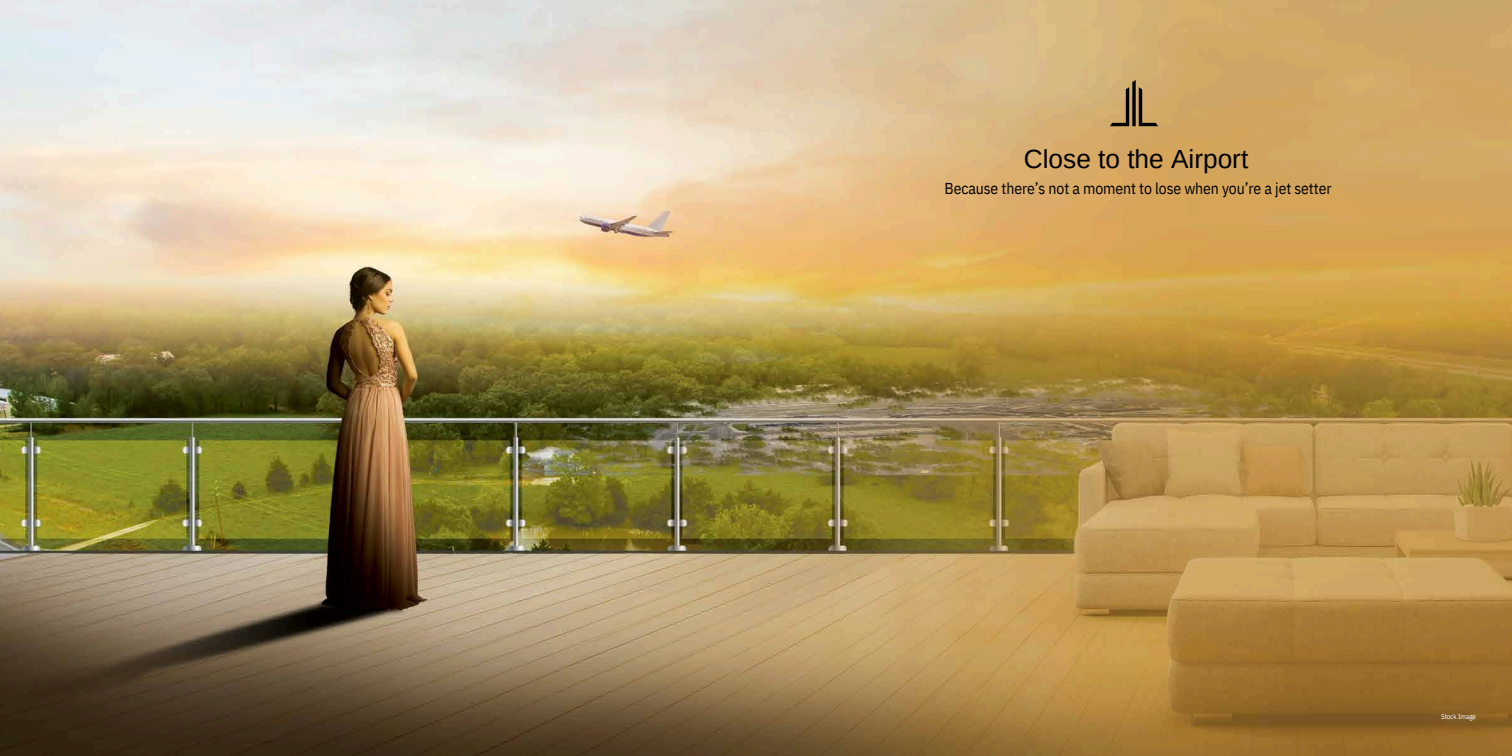
<style>
.page{position:relative;width:1512px;height:756px;background:#fff}
.page>*{position:absolute;margin:0;border:0;box-sizing:border-box;transform-origin:0 0}
.t1{font:26.25px "Arimo";color:#000}
.t2{font:15.75px "IBM Plex Sans Cond";letter-spacing:-.01em;color:#000}
.t3{font:7px "IBM Plex Sans Cond";letter-spacing:-.01em;color:#fff}
</style>
<div class="page">
<img style="left:0;top:0;width:1512px;height:756px">
<svg style="left:1110px;top:80px;width:48px;height:46px;background:#a28454"></svg>
<p class="t1" style="left:1024px;top:144px;width:226px">Close to the Airport</p>
<p class="t2" style="left:945px;top:178px;width:389px">Because there’s not a moment to lose when you’re a jet setter</p>
<h1 class="t3" style="left:1441px;top:711px;width:37px">Stock Image</h1>
</div>
